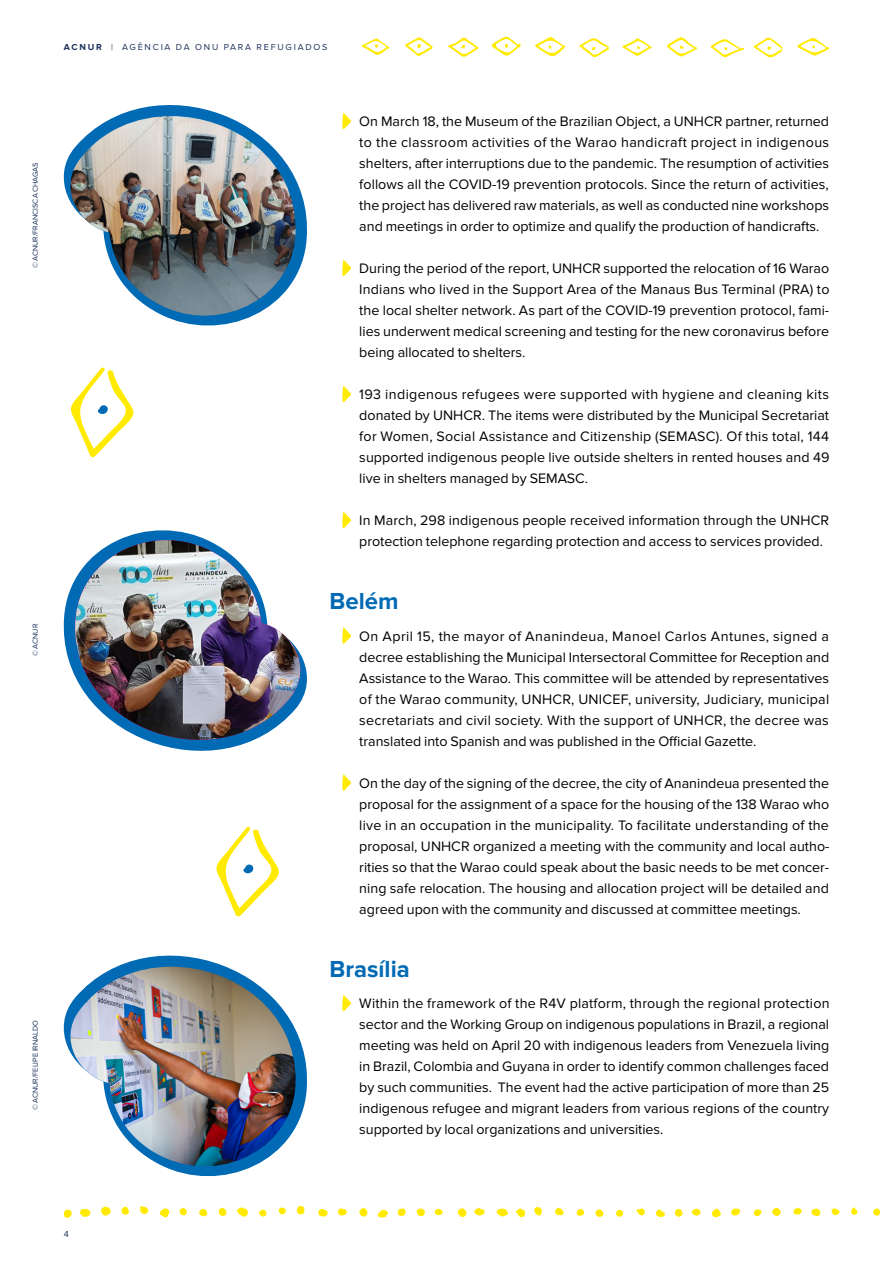
<style>
.page{position:relative;width:893px;height:1263px;background:#fff}
.page>*{position:absolute;margin:0;border:0;box-sizing:border-box;transform-origin:0 0}
.t1{font:700 24px "Proxima Nova";color:#006ab4}
.t2{font:14.25px/21px "Proxima Nova";color:#000;text-align:justify}
.t3{font:9px "Proxima Nova";letter-spacing:.2em;color:#1f335b}
.t4{font:7.5px "Proxima Nova";color:#1f335b}
.s1{font-weight:700}
</style>
<div class="page">
<svg style="left:797px;top:38px;width:33px;height:18px"></svg>
<svg style="left:753px;top:38px;width:30px;height:20px"></svg>
<svg style="left:710px;top:39px;width:35px;height:18px"></svg>
<svg style="left:667px;top:37px;width:31px;height:20px"></svg>
<svg style="left:622px;top:38px;width:30px;height:18px"></svg>
<svg style="left:579px;top:38px;width:30px;height:19px"></svg>
<svg style="left:535px;top:37px;width:31px;height:19px"></svg>
<svg style="left:492px;top:37px;width:29px;height:19px"></svg>
<svg style="left:448px;top:38px;width:31px;height:19px"></svg>
<svg style="left:405px;top:37px;width:28px;height:19px"></svg>
<svg style="left:361px;top:38px;width:29px;height:17px"></svg>
<svg style="left:63px;top:1209px;width:9px;height:9px"></svg>
<svg style="left:80px;top:1208px;width:11px;height:9px"></svg>
<svg style="left:101px;top:1206px;width:10px;height:10px"></svg>
<svg style="left:121px;top:1206px;width:8px;height:9px"></svg>
<svg style="left:140px;top:1206px;width:8px;height:8px"></svg>
<svg style="left:159px;top:1208px;width:10px;height:9px"></svg>
<svg style="left:179px;top:1208px;width:8px;height:7px"></svg>
<svg style="left:199px;top:1209px;width:8px;height:7px"></svg>
<svg style="left:218px;top:1208px;width:9px;height:8px"></svg>
<svg style="left:237px;top:1207px;width:11px;height:10px"></svg>
<svg style="left:259px;top:1209px;width:8px;height:8px"></svg>
<svg style="left:279px;top:1207px;width:7px;height:7px"></svg>
<svg style="left:296px;top:1206px;width:9px;height:8px"></svg>
<svg style="left:318px;top:1209px;width:10px;height:8px"></svg>
<svg style="left:338px;top:1208px;width:9px;height:7px"></svg>
<svg style="left:359px;top:1208px;width:9px;height:9px"></svg>
<svg style="left:378px;top:1210px;width:10px;height:8px"></svg>
<svg style="left:398px;top:1208px;width:8px;height:8px"></svg>
<svg style="left:416px;top:1208px;width:9px;height:9px"></svg>
<svg style="left:435px;top:1208px;width:8px;height:7px"></svg>
<svg style="left:458px;top:1208px;width:9px;height:9px"></svg>
<svg style="left:474px;top:1208px;width:11px;height:7px"></svg>
<svg style="left:496px;top:1208px;width:12px;height:9px"></svg>
<svg style="left:516px;top:1208px;width:9px;height:9px"></svg>
<svg style="left:534px;top:1207px;width:8px;height:9px"></svg>
<svg style="left:555px;top:1208px;width:9px;height:7px"></svg>
<svg style="left:576px;top:1209px;width:8px;height:7px"></svg>
<svg style="left:595px;top:1209px;width:9px;height:8px"></svg>
<svg style="left:616px;top:1210px;width:7px;height:7px"></svg>
<svg style="left:636px;top:1208px;width:9px;height:7px"></svg>
<svg style="left:656px;top:1209px;width:9px;height:8px"></svg>
<svg style="left:675px;top:1209px;width:8px;height:8px"></svg>
<svg style="left:692px;top:1208px;width:9px;height:8px"></svg>
<svg style="left:712px;top:1208px;width:9px;height:10px"></svg>
<svg style="left:731px;top:1208px;width:9px;height:8px"></svg>
<svg style="left:754px;top:1209px;width:8px;height:7px"></svg>
<svg style="left:772px;top:1208px;width:9px;height:8px"></svg>
<svg style="left:793px;top:1208px;width:9px;height:6px"></svg>
<svg style="left:811px;top:1208px;width:9px;height:8px"></svg>
<svg style="left:831px;top:1208px;width:9px;height:7px"></svg>
<svg style="left:851px;top:1207px;width:6px;height:8px"></svg>
<svg style="left:873px;top:1208px;width:8px;height:8px"></svg>
<svg style="left:342px;top:113px;width:9px;height:16px"></svg>
<svg style="left:342px;top:260px;width:9px;height:16px"></svg>
<svg style="left:342px;top:386px;width:9px;height:16px"></svg>
<svg style="left:342px;top:512px;width:9px;height:16px"></svg>
<svg style="left:342px;top:627px;width:9px;height:17px"></svg>
<svg style="left:342px;top:774px;width:9px;height:17px"></svg>
<svg style="left:342px;top:995px;width:9px;height:16px"></svg>
<svg style="left:63px;top:581px;width:11px;height:93px"></svg>
<svg style="left:118px;top:530px;width:189px;height:221px"></svg>
<img style="left:74px;top:540px;width:228px;height:200px">
<svg style="left:297px;top:1033px;width:10px;height:92px"></svg>
<svg style="left:63px;top:955px;width:234px;height:222px"></svg>
<img style="left:69px;top:967px;width:227px;height:199px">
<svg style="left:216px;top:826px;width:63px;height:91px"></svg>
<svg style="left:71px;top:367px;width:63px;height:90px"></svg>
<svg style="left:297px;top:182px;width:10px;height:92px"></svg>
<svg style="left:63px;top:105px;width:234px;height:221px"></svg>
<img style="left:69px;top:116px;width:227px;height:201px">
<p class="t3" style="left:64px;top:42px;width:265px"><span class="s1">ACNUR</span> | AGÊNCIA DA ONU PARA REFUGIADOS</p>
<p class="t4" style="left:31px;top:268px;width:107px;rotate:-90deg">© ACNUR/FRANCISCA CHAGAS</p>
<p class="t4" style="left:31px;top:656px;width:34px;rotate:-90deg">© ACNUR</p>
<p class="t4" style="left:31px;top:1110px;width:92px;rotate:-90deg">© ACNUR/FELIPE IRNALDO</p>
<p class="t2" style="left:359px;top:111px;width:471px">On March 18, the Museum of the Brazilian Object, a UNHCR partner, returned to the classroom activities of the Warao handicraft project in indigenous shelters, after interruptions due to the pandemic. The resumption of activities follows all the COVID-19 prevention protocols. Since the return of activities, the project has delivered raw materials, as well as conducted nine workshops and meetings in order to optimize and qualify the production of handicrafts.</p>
<p class="t2" style="left:359px;top:258px;width:472px">During the period of the report, UNHCR supported the relocation of 16 Warao Indians who lived in the Support Area of the Manaus Bus Terminal (PRA) to the local shelter network. As part of the COVID-19 prevention protocol, fami&shy;lies underwent medical screening and testing for the new coronavirus before being allocated to shelters.</p>
<p class="t2" style="left:359px;top:384px;width:472px">193 indigenous refugees were supported with hygiene and cleaning kits donated by UNHCR. The items were distributed by the Municipal Secretariat for Women, Social Assistance and Citizenship (SEMASC). Of this total, 144 supported indigenous people live outside shelters in rented houses and 49 live in shelters managed by SEMASC.</p>
<p class="t2" style="left:359px;top:510px;width:471px">In March, 298 indigenous people received information through the UNHCR protection telephone regarding protection and access to services provided.</p>
<h1 class="t1" style="left:330px;top:587px;width:70px">Belém</h1>
<p class="t2" style="left:359px;top:625px;width:471px">On April 15, the mayor of Ananindeua, Manoel Carlos Antunes, signed a decree establishing the Municipal Intersectoral Committee for Reception and Assistance to the Warao. This committee will be attended by representatives of the Warao community, UNHCR, UNICEF, university, Judiciary, municipal secretariats and civil society. With the support of UNHCR, the decree was translated into Spanish and was published in the Official Gazette.</p>
<p class="t2" style="left:359px;top:772px;width:472px">On the day of the signing of the decree, the city of Ananindeua presented the proposal for the assignment of a space for the housing of the 138 Warao who live in an occupation in the municipality. To facilitate understanding of the proposal, UNHCR organized a meeting with the community and local autho&shy;rities so that the Warao could speak about the basic needs to be met concer&shy;ning safe relocation. The housing and allocation project will be detailed and agreed upon with the community and discussed at committee meetings.</p>
<h1 class="t1" style="left:330px;top:955px;width:82px">Brasília</h1>
<p class="t2" style="left:359px;top:993px;width:472px">Within the framework of the R4V platform, through the regional protection sector and the Working Group on indigenous populations in Brazil, a regional meeting was held on April 20 with indigenous leaders from Venezuela living in Brazil, Colombia and Guyana in order to identify common challenges faced by such communities. The event had the active participation of more than 25 indigenous refugee and migrant leaders from various regions of the country supported by local organizations and universities.</p>
<p class="t3" style="left:64px;top:1229px;width:7px">4</p>
</div>
